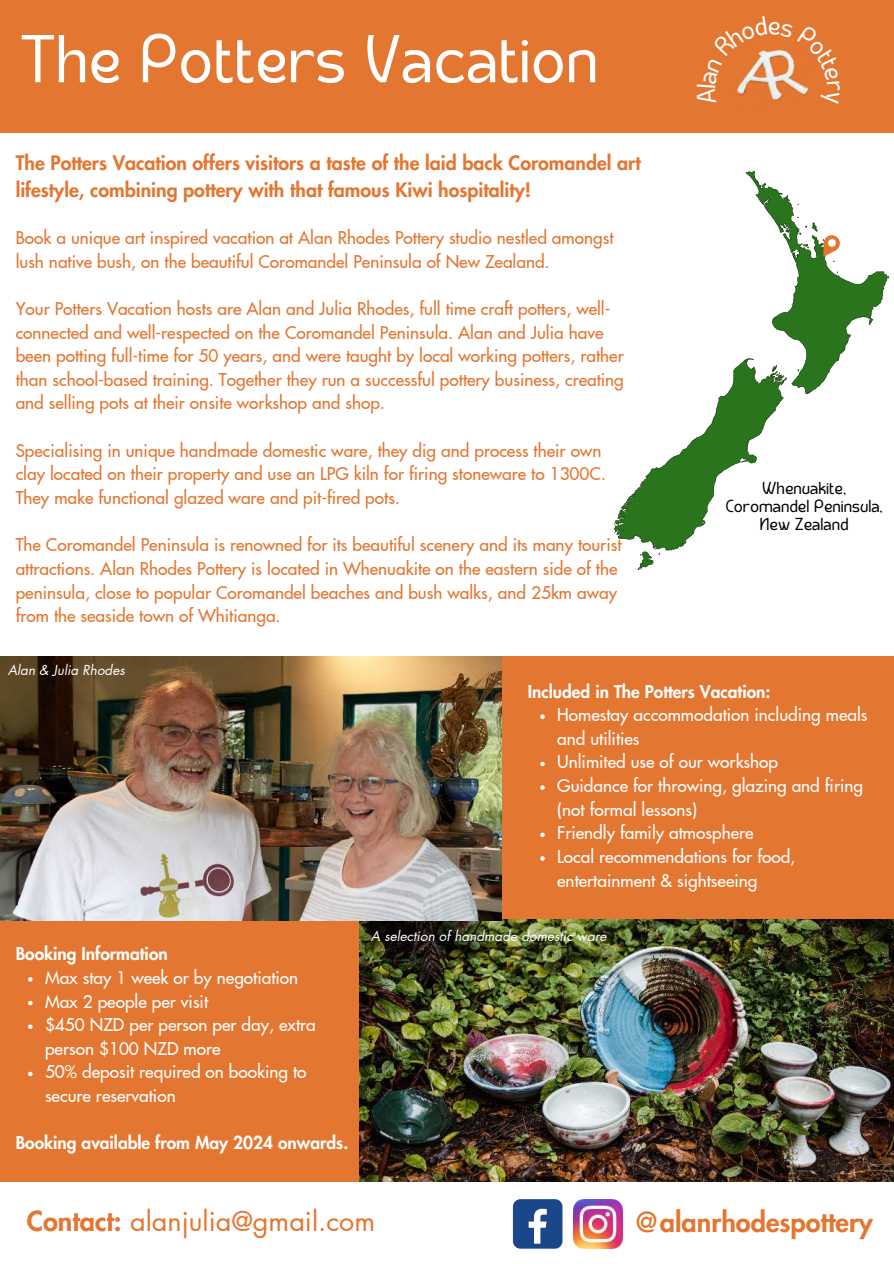
<style>
.page{position:relative;width:894px;height:1264px;background:#fff}
.page>*{position:absolute;margin:0;border:0;box-sizing:border-box;transform-origin:0 0}
.t1{font:52.5px "TAN SUMMERS Regular";color:#fff}
.t2{font:27px "Futura LT Pro";color:#e37631}
.t3{font:800 27px "Futura LT Pro";color:#e37631}
.t4{font:800 19.5px/27px "Futura LT Pro";color:#e37631}
.t5{font:500 17.25px/23.7px "Futura LT Pro";color:#e37631}
.t6{font:500 17.25px/23.5px "Futura LT Pro";color:#fff}
.t7{font:800 17.25px "Futura LT Pro";color:#fff}
.t8{font:italic 13.5px "Futura LT Pro";color:#fff}
.t9{font:13.5px/18px "TAN SUMMERS Regular";color:#000;text-align:center}
.s1{font-weight:800}
</style>
<div class="page">
<div style="left:0;top:656px;width:893px;height:527px;background:#e37631"></div>
<img style="left:359px;top:919px;width:534px;height:262px">
<img style="left:0;top:656px;width:502px;height:264px">
<svg style="left:614px;top:171px;width:275px;height:399px"></svg>
<svg style="left:823px;top:235px;width:16px;height:22px"></svg>
<div style="left:0;top:1181px;width:893px;height:82px;background:#fff"></div>
<div style="left:0;top:0;width:893px;height:132px;background:#e37631"></div>
<svg style="left:540px;top:714px;width:4px;height:5px"></svg>
<svg style="left:540px;top:761px;width:4px;height:5px"></svg>
<svg style="left:540px;top:785px;width:4px;height:4px"></svg>
<svg style="left:540px;top:832px;width:4px;height:5px"></svg>
<svg style="left:540px;top:856px;width:4px;height:4px"></svg>
<svg style="left:28px;top:977px;width:5px;height:4px"></svg>
<svg style="left:28px;top:1000px;width:5px;height:5px"></svg>
<svg style="left:28px;top:1024px;width:5px;height:4px"></svg>
<svg style="left:28px;top:1071px;width:5px;height:5px"></svg>
<img style="left:573px;top:1199px;width:49px;height:49px">
<div style="left:513px;top:1199px;width:49px;height:49px;background:#1a4789;border-radius:8px"></div>
<svg style="left:528px;top:1208px;width:18px;height:35px"></svg>
<svg style="left:737px;top:49px;width:72px;height:52px"></svg>
<h1 class="t1" style="left:20px;top:33px;width:579px">The Potters Vacation</h1>
<p class="t4" style="left:16px;top:148px;width:626px">The Potters Vacation offers visitors a taste of the laid back Coromandel art lifestyle, combining pottery with that famous Kiwi hospitality!</p>
<p class="t5" style="left:16px;top:225px;width:599px">Book a unique art inspired vacation at Alan Rhodes Pottery studio nestled amongst lush native bush, on the beautiful Coromandel Peninsula of New Zealand.</p>
<p class="t5" style="left:16px;top:296px;width:609px">Your Potters Vacation hosts are Alan and Julia Rhodes, full time craft potters, well&shy;connected and well-respected on the Coromandel Peninsula. Alan and Julia have been potting full-time for 50 years, and were taught by local working potters, rather than school-based training. Together they run a successful pottery business, creating and selling pots at their onsite workshop and shop.</p>
<p class="t5" style="left:16px;top:437px;width:591px">Specialising in unique handmade domestic ware, they dig and process their own clay located on their property and use an LPG kiln for firing stoneware to 1300C.<br>They make functional glazed ware and pit-fired pots.</p>
<p class="t5" style="left:16px;top:532px;width:607px">The Coromandel Peninsula is renowned for its beautiful scenery and its many tourist attractions. Alan Rhodes Pottery is located in Whenuakite on the eastern side of the peninsula, close to popular Coromandel beaches and bush walks, and 25km away from the seaside town of Whitianga.</p>
<p class="t8" style="left:8px;top:661px;width:119px">Alan &amp; Julia Rhodes</p>
<p class="t9" style="left:725px;top:480px;width:159px">Whenuakite,<br>Coromandel Peninsula,<br>New Zealand</p>
<p class="t7" style="left:527px;top:678px;width:244px">Included in The Potters Vacation:</p>
<p class="t6" style="left:557px;top:702px;width:312px">Homestay accommodation including meals and utilities<br>Unlimited use of our workshop<br>Guidance for throwing, glazing and firing (not formal lessons)<br>Friendly family atmosphere<br>Local recommendations for food, entertainment &amp; sightseeing</p>
<p class="t7" style="left:16px;top:940px;width:153px">Booking Information</p>
<p class="t6" style="left:45px;top:964px;width:272px">Max stay 1 week or by negotiation<br>Max 2 people per visit<br>$450 NZD per person per day, extra person $100 NZD more<br>50% deposit required on booking to secure reservation</p>
<p class="t7" style="left:16px;top:1129px;width:334px">Booking available from May 2024 onwards.</p>
<p class="t8" style="left:370px;top:926px;width:237px">A selection of handmade domestic ware</p>
<h2 class="t2" style="left:27px;top:1202px;width:349px"><span class="s1">Contact:</span> alanjulia@gmail.com</h2>
<h2 class="t3" style="left:633px;top:1201px;width:241px">@alanrhodespottery</h2>
</div>
